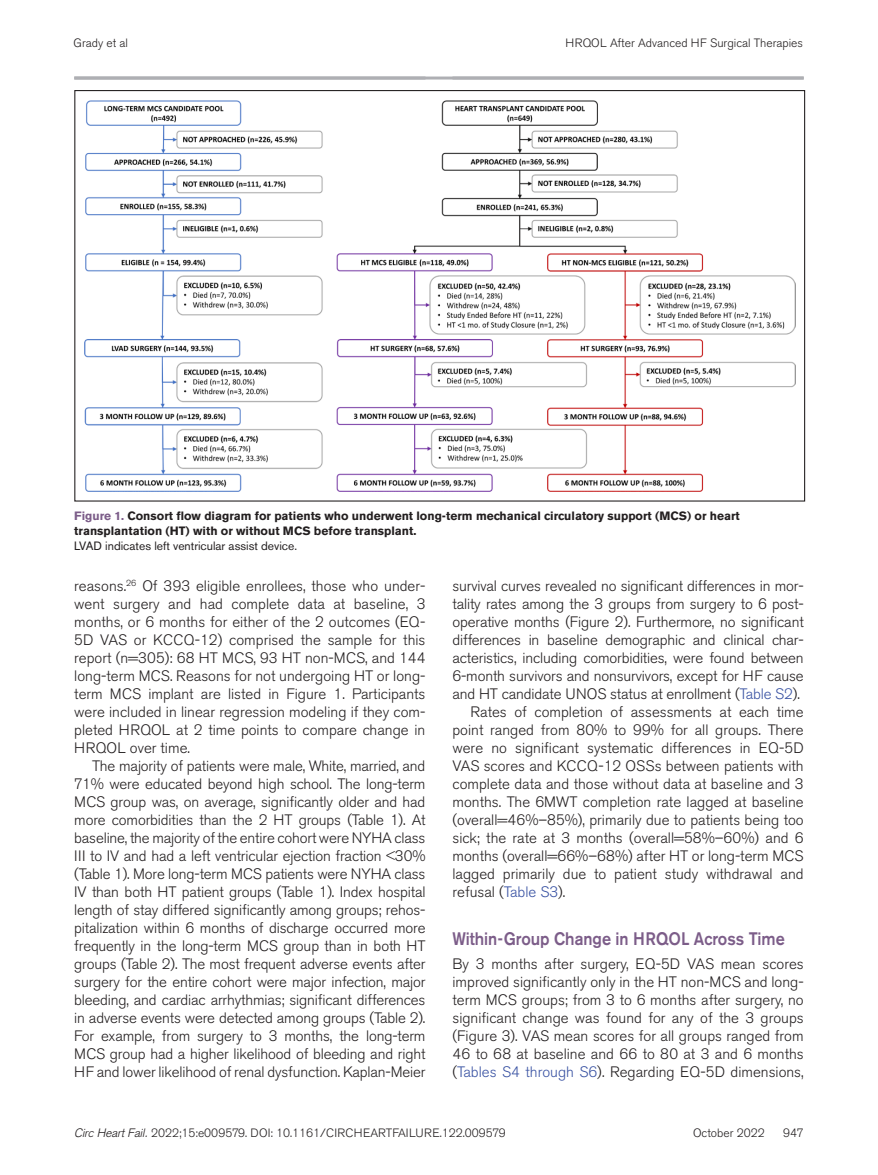
<style>
.page{position:relative;width:878px;height:1175px;background:#fff}
.page>*{position:absolute;margin:0;border:0;box-sizing:border-box;transform-origin:0 0}
.t1{font:500 18px "Akzidenz Grotesk BE";color:#7c5d89;scale:.9 1}
.t2{font:300 15px/18px "Akzidenz Grotesk BE";color:#231f20;text-align:justify}
.t3{font:700 12px/15px "Akzidenz Grotesk BE";color:#231f20}
.t4{font:300 12px "Akzidenz Grotesk BE";color:#231f20}
.t5{font:12px "Akzidenz Grotesk BE";color:#231f20}
.s1{color:#7c5d89}
.s2{font-size:12.75px}
.s3{color:#3a53a3}
.s4{font-family:"Akzidenz Grotesk";font-style:italic}
</style>
<div class="page">
<hr style="left:74px;top:76px;width:729px;height:4px;background:#b9babe">
<svg style="left:74px;top:90px;width:731px;height:412px"></svg>
<p class="t4" style="left:74px;top:36px;width:56px">Grady et al</p>
<p class="t4" style="left:565px;top:36px;width:239px">HRQOL After Advanced HF Surgical Therapies</p>
<p class="t3" style="left:74px;top:508px;width:667px"><span class="s1">Figure 1.</span> Consort flow diagram for patients who underwent long-term mechanical circulatory support (MCS) or heart transplantation (HT) with or without MCS before transplant.</p>
<p class="t5" style="left:74px;top:538px;width:224px">LVAD indicates left ventricular assist device.</p>
<p class="t2" style="left:74px;top:577px;width:353px">reasons.<sup>26</sup> Of 393 eligible enrollees, those who under&shy;went surgery and had complete data at baseline, 3 months, or 6 months for either of the 2 outcomes (EQ-5D VAS or KCCQ-12) comprised the sample for this report (n=305): 68 HT MCS, 93 HT non-MCS, and 144 long-term MCS. Reasons for not undergoing HT or long&shy;term MCS implant are listed in Figure 1. Participants were included in linear regression modeling if they com&shy;pleted HRQOL at 2 time points to compare change in HRQOL over time.</p>
<p class="t2" style="left:74px;top:757px;width:353px;text-indent:18px">The majority of patients were male, White, married, and 71% were educated beyond high school. The long-term MCS group was, on average, significantly older and had more comorbidities than the 2 HT groups (Table 1). At baseline, the majority of the entire cohort were NYHA class III to IV and had a left ventricular ejection fraction <span class="s2">&lt;</span>30% (Table 1). More long-term MCS patients were NYHA class IV than both HT patient groups (Table 1). Index hospital length of stay differed significantly among groups; rehos&shy;pitalization within 6 months of discharge occurred more frequently in the long-term MCS group than in both HT groups (Table 2). The most frequent adverse events after surgery for the entire cohort were major infection, major bleeding, and cardiac arrhythmias; significant differences in adverse events were detected among groups (Table 2).<br>For example, from surgery to 3 months, the long-term MCS group had a higher likelihood of bleeding and right HF and lower likelihood of renal dysfunction. Kaplan-Meier</p>
<p class="t2" style="left:452px;top:577px;width:353px">survival curves revealed no significant differences in mor-</p>
<p class="t2" style="left:452px;top:595px;width:353px">tality rates among the 3 groups from surgery to 6 post-</p>
<p class="t2" style="left:452px;top:613px;width:353px">operative months (Figure 2). Furthermore, no significant</p>
<p class="t2" style="left:452px;top:631px;width:352px">differences in baseline demographic and clinical char-</p>
<p class="t2" style="left:452px;top:649px;width:353px">acteristics, including comorbidities, were found between</p>
<p class="t2" style="left:452px;top:667px;width:352px">6-month survivors and nonsurvivors, except for HF cause</p>
<p class="t2" style="left:452px;top:685px;width:349px">and HT candidate UNOS status at enrollment (<span class="s3">Table S2</span>).</p>
<p class="t2" style="left:470px;top:703px;width:334px">Rates of completion of assessments at each time</p>
<p class="t2" style="left:452px;top:721px;width:352px">point ranged from 80% to 99% for all groups. There</p>
<p class="t2" style="left:452px;top:739px;width:352px">were no significant systematic differences in EQ-5D</p>
<p class="t2" style="left:452px;top:757px;width:353px">VAS scores and KCCQ-12 OSSs between patients with</p>
<p class="t2" style="left:452px;top:775px;width:352px">complete data and those without data at baseline and 3</p>
<p class="t2" style="left:452px;top:793px;width:352px">months. The 6MWT completion rate lagged at baseline</p>
<p class="t2" style="left:452px;top:811px;width:353px">(overall=46%–85%), primarily due to patients being too</p>
<p class="t2" style="left:452px;top:829px;width:353px">sick; the rate at 3 months (overall=58%–60%) and 6</p>
<p class="t2" style="left:452px;top:847px;width:353px">months (overall=66%–68%) after HT or long-term MCS</p>
<p class="t2" style="left:452px;top:865px;width:353px">lagged primarily due to patient study withdrawal and</p>
<p class="t2" style="left:452px;top:883px;width:114px">refusal (<span class="s3">Table S3</span>).</p>
<p class="t1" style="left:452px;top:927px;width:371px">Within-Group Change in HRQOL Across Time</p>
<p class="t2" style="left:452px;top:955px;width:353px">By 3 months after surgery, EQ-5D VAS mean scores improved significantly only in the HT non-MCS and long&shy;term MCS groups; from 3 to 6 months after surgery, no significant change was found for any of the 3 groups (Figure 3). VAS mean scores for all groups ranged from 46 to 68 at baseline and 66 to 80 at 3 and 6 months (<span class="s3">Tables S4 through S6</span>). Regarding EQ-5D dimensions,</p>
<p class="t4" style="left:74px;top:1126px;width:433px"><span class="s4">Circ Heart Fail.</span> 2022;15:e009579. DOI: 10.1161/CIRCHEARTFAILURE.122.009579</p>
<p class="t4" style="left:693px;top:1126px;width:73px">October 2022</p>
<p class="t4" style="left:783px;top:1126px;width:22px">947</p>
</div>
